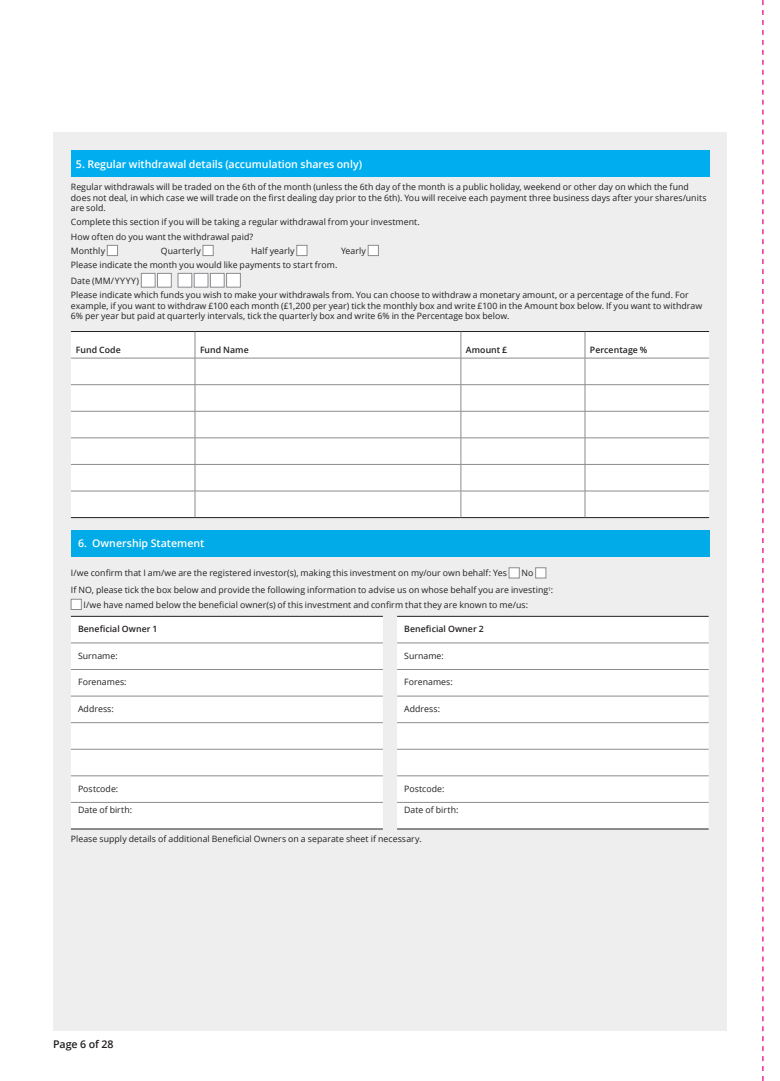
<style>
.page{position:relative;width:780px;height:1081px;background:#fff}
.page>*{position:absolute;margin:0;border:0;box-sizing:border-box;transform-origin:0 0}
.t1{font:600 10.62px "Open Sans";letter-spacing:-.005em;color:#fff}
.t2{font:600 10.62px "Open Sans";letter-spacing:-.01em;color:#231f20}
.t3{font:8.75px/10.6px "Open Sans";letter-spacing:.005em;color:#231f20}
.t4{font:600 8.75px "Open Sans";letter-spacing:.005em;color:#231f20}
</style>
<div class="page">
<div style="left:53px;top:133px;width:673px;height:898px;background:#eeeeef"></div>
<div style="left:71px;top:150px;width:638px;height:27px;background:#00aeef"></div>
<div style="left:107px;top:245px;width:11px;height:11px;background:#fff;border:1px solid #8a8c8f"></div>
<div style="left:203px;top:245px;width:10px;height:11px;background:#fff;border:1px solid #8a8c8f"></div>
<div style="left:296px;top:245px;width:11px;height:11px;background:#fff;border:1px solid #8a8c8f"></div>
<div style="left:368px;top:245px;width:10px;height:11px;background:#fff;border:1px solid #8a8c8f"></div>
<div style="left:141px;top:273px;width:14px;height:14px;background:#fff;border:1px solid #8a8c8f"></div>
<div style="left:157px;top:273px;width:14px;height:14px;background:#fff;border:1px solid #8a8c8f"></div>
<div style="left:178px;top:273px;width:14px;height:14px;background:#fff;border:1px solid #8a8c8f"></div>
<div style="left:194px;top:273px;width:14px;height:14px;background:#fff;border:1px solid #8a8c8f"></div>
<div style="left:210px;top:273px;width:14px;height:14px;background:#fff;border:1px solid #8a8c8f"></div>
<div style="left:226px;top:273px;width:14px;height:14px;background:#fff;border:1px solid #8a8c8f"></div>
<div style="left:71px;top:332px;width:638px;height:185px;background:#fff"></div>
<hr style="left:71px;top:358px;width:124px;height:1px;background:#8a8c8f">
<hr style="left:195px;top:358px;width:266px;height:1px;background:#8a8c8f">
<hr style="left:461px;top:358px;width:124px;height:1px;background:#8a8c8f">
<hr style="left:585px;top:358px;width:124px;height:1px;background:#8a8c8f">
<hr style="left:71px;top:384px;width:124px;height:1px;background:#8a8c8f">
<hr style="left:195px;top:384px;width:266px;height:1px;background:#8a8c8f">
<hr style="left:461px;top:384px;width:124px;height:1px;background:#8a8c8f">
<hr style="left:585px;top:384px;width:124px;height:1px;background:#8a8c8f">
<hr style="left:71px;top:411px;width:124px;height:1px;background:#8a8c8f">
<hr style="left:195px;top:411px;width:266px;height:1px;background:#8a8c8f">
<hr style="left:461px;top:411px;width:124px;height:1px;background:#8a8c8f">
<hr style="left:585px;top:411px;width:124px;height:1px;background:#8a8c8f">
<hr style="left:71px;top:438px;width:124px;height:1px;background:#8a8c8f">
<hr style="left:195px;top:438px;width:266px;height:1px;background:#8a8c8f">
<hr style="left:461px;top:438px;width:124px;height:1px;background:#8a8c8f">
<hr style="left:585px;top:438px;width:124px;height:1px;background:#8a8c8f">
<hr style="left:71px;top:464px;width:124px;height:1px;background:#8a8c8f">
<hr style="left:195px;top:464px;width:266px;height:1px;background:#8a8c8f">
<hr style="left:461px;top:464px;width:124px;height:1px;background:#8a8c8f">
<hr style="left:585px;top:464px;width:124px;height:1px;background:#8a8c8f">
<hr style="left:71px;top:491px;width:124px;height:1px;background:#8a8c8f">
<hr style="left:195px;top:491px;width:266px;height:1px;background:#8a8c8f">
<hr style="left:461px;top:491px;width:124px;height:1px;background:#8a8c8f">
<hr style="left:585px;top:491px;width:124px;height:1px;background:#8a8c8f">
<hr style="left:71px;top:331px;width:124px;height:1px;background:#231f20">
<hr style="left:195px;top:331px;width:266px;height:1px;background:#231f20">
<hr style="left:461px;top:331px;width:124px;height:1px;background:#231f20">
<hr style="left:585px;top:331px;width:124px;height:1px;background:#231f20">
<hr style="left:71px;top:517px;width:124px;height:1px;background:#231f20">
<hr style="left:195px;top:517px;width:266px;height:1px;background:#231f20">
<hr style="left:461px;top:517px;width:124px;height:1px;background:#231f20">
<hr style="left:585px;top:517px;width:124px;height:1px;background:#231f20">
<svg style="left:195px;top:332px;width:1px;height:185px"></svg>
<svg style="left:460px;top:332px;width:1px;height:185px"></svg>
<svg style="left:584px;top:332px;width:1px;height:185px"></svg>
<div style="left:71px;top:530px;width:638px;height:27px;background:#00abe7"></div>
<div style="left:509px;top:567px;width:10px;height:11px;background:#fff;border:1px solid #8a8c8f"></div>
<div style="left:535px;top:567px;width:11px;height:11px;background:#fff;border:1px solid #8a8c8f"></div>
<div style="left:71px;top:599px;width:10px;height:11px;background:#fff;border:1px solid #8a8c8f"></div>
<div style="left:71px;top:617px;width:637px;height:212px;background:#fff"></div>
<hr style="left:71px;top:643px;width:312px;height:1px;background:#8a8c8f">
<hr style="left:397px;top:643px;width:311px;height:1px;background:#8a8c8f">
<hr style="left:71px;top:669px;width:312px;height:1px;background:#8a8c8f">
<hr style="left:397px;top:669px;width:311px;height:1px;background:#8a8c8f">
<hr style="left:71px;top:696px;width:312px;height:1px;background:#8a8c8f">
<hr style="left:397px;top:696px;width:311px;height:1px;background:#8a8c8f">
<hr style="left:71px;top:722px;width:312px;height:1px;background:#8a8c8f">
<hr style="left:397px;top:722px;width:311px;height:1px;background:#8a8c8f">
<hr style="left:71px;top:749px;width:312px;height:1px;background:#8a8c8f">
<hr style="left:397px;top:749px;width:311px;height:1px;background:#8a8c8f">
<hr style="left:71px;top:775px;width:312px;height:1px;background:#8a8c8f">
<hr style="left:397px;top:775px;width:311px;height:1px;background:#8a8c8f">
<hr style="left:71px;top:802px;width:312px;height:1px;background:#8a8c8f">
<hr style="left:397px;top:802px;width:311px;height:1px;background:#8a8c8f">
<hr style="left:71px;top:616px;width:312px;height:1px;background:#231f20">
<hr style="left:397px;top:616px;width:311px;height:1px;background:#231f20">
<hr style="left:71px;top:829px;width:312px;height:1px;background:#231f20">
<hr style="left:397px;top:829px;width:311px;height:1px;background:#231f20">
<svg style="left:762px;top:0;width:1px;height:1081px"></svg>
<p class="t1" style="left:76px;top:157px;width:288px">5. Regular withdrawal details (accumulation shares only)</p>
<p class="t3" style="left:71px;top:181px;width:637px">Regular withdrawals will be traded on the 6th of the month (unless the 6th day of the month is a public holiday, weekend or other day on which the fund does not deal, in which case we will trade on the first dealing day prior to the 6th). You will receive each payment three business days after your shares/units are sold.</p>
<p class="t3" style="left:71px;top:215px;width:350px;line-height:14.1px">Complete this section if you will be taking a regular withdrawal from your investment.<br>How often do you want the withdrawal paid?<br>Monthly</p>
<p class="t3" style="left:161px;top:245px;width:41px">Quarterly</p>
<p class="t3" style="left:251px;top:245px;width:45px">Half yearly</p>
<p class="t3" style="left:341px;top:245px;width:26px">Yearly</p>
<p class="t3" style="left:71px;top:256px;width:268px;line-height:16px">Please indicate the month you would like payments to start from.<br>Date (MM/YYYY)</p>
<p class="t3" style="left:71px;top:289px;width:632px">Please indicate which funds you wish to make your withdrawals from. You can choose to withdraw a monetary amount, or a percentage of the fund. For example, if you want to withdraw £100 each month (£1,200 per year) tick the monthly box and write £100 in the Amount box below. If you want to withdraw<br>6% per year but paid at quarterly intervals, tick the quarterly box and write 6% in the Percentage box below.</p>
<p class="t4" style="left:76px;top:344px;width:46px">Fund Code</p>
<p class="t4" style="left:200px;top:344px;width:50px">Fund Name</p>
<p class="t4" style="left:466px;top:344px;width:43px">Amount £</p>
<p class="t4" style="left:590px;top:344px;width:59px">Percentage %</p>
<p class="t1" style="left:78px;top:536px;width:128px">6. Ownership Statement</p>
<p class="t3" style="left:71px;top:567px;width:437px">I/we confirm that I am/we are the registered investor(s), making this investment on my/our own behalf: Yes</p>
<p class="t3" style="left:71px;top:564px;width:483px;line-height:17.2px;text-indent:450px">No<br>If NO, please tick the box below and provide the following information to advise us on whose behalf you are investing<sup>1</sup>:</p>
<p class="t3" style="left:84px;top:599px;width:446px">I/we have named below the beneficial owner(s) of this investment and confirm that they are known to me/us:</p>
<p class="t4" style="left:78px;top:623px;width:81px">Beneficial Owner 1</p>
<p class="t4" style="left:404px;top:623px;width:81px">Beneficial Owner 2</p>
<p class="t3" style="left:78px;top:650px;width:41px">Surname:</p>
<p class="t3" style="left:404px;top:650px;width:41px">Surname:</p>
<p class="t3" style="left:78px;top:676px;width:50px">Forenames:</p>
<p class="t3" style="left:404px;top:676px;width:50px">Forenames:</p>
<p class="t3" style="left:78px;top:703px;width:37px">Address:</p>
<p class="t3" style="left:404px;top:703px;width:37px">Address:</p>
<p class="t3" style="left:78px;top:783px;width:42px">Postcode:</p>
<p class="t3" style="left:404px;top:783px;width:42px">Postcode:</p>
<p class="t3" style="left:78px;top:804px;width:56px">Date of birth:</p>
<p class="t3" style="left:404px;top:804px;width:56px">Date of birth:</p>
<p class="t3" style="left:71px;top:833px;width:352px">Please supply details of additional Beneficial Owners on a separate sheet if necessary.</p>
<p class="t2" style="left:53px;top:1037px;width:62px">Page 6 of 28</p>
</div>
